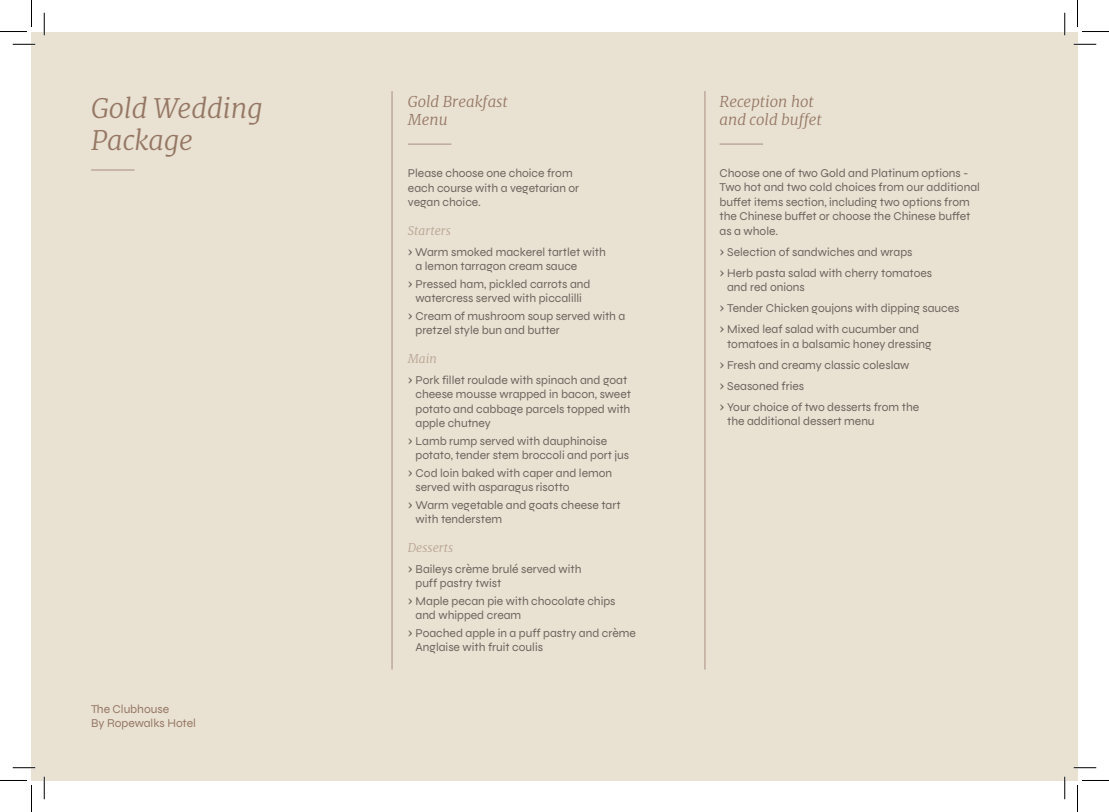
<style>
.page{position:relative;width:1109px;height:812px;background:#fff}
.page>*{position:absolute;margin:0;border:0;box-sizing:border-box;transform-origin:0 0}
.t1{font:italic 300 27px/32.4px "Merriweather";color:#957764}
.t2{font:italic 300 15px/18px "Merriweather";color:#957764}
.t3{font:12px/14.4px "Syne";color:#1a110f}
.t4{font:12px/14.4px "Syne";color:#957764}
.t5{font:italic 300 12px "Merriweather";color:#957764}
.s1{font-family:"Merriweather"}
</style>
<div class="page">
<div style="left:32px;top:32px;width:1045px;height:748px;background:#e9e1d2"></div>
<hr style="left:91px;top:170px;width:44px;height:1px;background:#a88f80">
<hr style="left:408px;top:144px;width:43px;height:1px;background:#a88f80">
<hr style="left:720px;top:144px;width:43px;height:1px;background:#a88f80">
<hr style="left:392px;top:91px;width:1px;height:578px;background:#a88f80">
<hr style="left:705px;top:91px;width:1px;height:578px;background:#a88f80">
<hr style="left:13px;top:43px;width:22px;height:2px;background:#fff">
<hr style="left:1074px;top:43px;width:22px;height:2px;background:#fff">
<hr style="left:13px;top:766px;width:22px;height:2px;background:#fff">
<hr style="left:1074px;top:766px;width:22px;height:2px;background:#fff">
<hr style="left:43px;top:13px;width:2px;height:22px;background:#fff">
<hr style="left:43px;top:776px;width:2px;height:23px;background:#fff">
<hr style="left:1064px;top:13px;width:2px;height:22px;background:#fff">
<hr style="left:1064px;top:776px;width:2px;height:23px;background:#fff">
<svg style="left:13px;top:44px;width:22px;height:1px"></svg>
<svg style="left:1074px;top:44px;width:22px;height:1px"></svg>
<svg style="left:13px;top:767px;width:22px;height:1px"></svg>
<svg style="left:1074px;top:767px;width:22px;height:1px"></svg>
<svg style="left:44px;top:13px;width:1px;height:22px"></svg>
<svg style="left:44px;top:776px;width:1px;height:23px"></svg>
<svg style="left:1064px;top:13px;width:1px;height:22px"></svg>
<svg style="left:1064px;top:776px;width:1px;height:23px"></svg>
<svg style="left:0;top:0;width:32px;height:32px"></svg>
<svg style="left:0;top:780px;width:32px;height:31px"></svg>
<svg style="left:1077px;top:0;width:32px;height:32px"></svg>
<svg style="left:1077px;top:780px;width:32px;height:31px"></svg>
<h1 class="t1" style="left:91px;top:94px;width:173px">Gold Wedding<br>Package</h1>
<p class="t4" style="left:91px;top:702px;width:106px">The Clubhouse<br>By Ropewalks Hotel</p>
<p class="t2" style="left:408px;top:93px;width:102px">Gold Breakfast<br>Menu</p>
<p class="t2" style="left:720px;top:93px;width:104px">Reception hot and cold buffet</p>
<p class="t3" style="left:408px;top:166px;width:173px">Please choose one choice from each course with a vegetarian or vegan choice.</p>
<p class="t5" style="left:408px;top:223px;width:44px">Starters</p>
<p class="t3" style="left:416px;top:245px;width:192px;text-indent:-8px"><span class="s1">›</span> Warm smoked mackerel tartlet with a lemon tarragon cream sauce</p>
<p class="t3" style="left:408px;top:277px;width:184px;text-align:center"><span class="s1">›</span> Pressed ham, pickled carrots and watercress served with piccalilli</p>
<p class="t3" style="left:416px;top:309px;width:211px;text-indent:-8px"><span class="s1">›</span> Cream of mushroom soup served with a pretzel style bun and butter</p>
<p class="t5" style="left:408px;top:352px;width:31px">Main</p>
<p class="t3" style="left:416px;top:373px;width:217px;text-indent:-8px"><span class="s1">›</span> Pork fillet roulade with spinach and goat cheese mousse wrapped in bacon, sweet potato and cabbage parcels topped with apple chutney</p>
<p class="t3" style="left:416px;top:434px;width:215px;text-indent:-8px"><span class="s1">›</span> Lamb rump served with dauphinoise potato, tender stem broccoli and port jus</p>
<p class="t3" style="left:416px;top:466px;width:198px;text-indent:-8px"><span class="s1">›</span> Cod loin baked with caper and lemon served with asparagus risotto</p>
<p class="t3" style="left:416px;top:498px;width:207px;text-indent:-8px"><span class="s1">›</span> Warm vegetable and goats cheese tart with tenderstem</p>
<p class="t5" style="left:408px;top:540px;width:47px">Desserts</p>
<p class="t3" style="left:416px;top:562px;width:168px;text-indent:-8px"><span class="s1">›</span> Baileys crème brulé served with puff pastry twist</p>
<p class="t3" style="left:416px;top:594px;width:201px;text-indent:-8px"><span class="s1">›</span> Maple pecan pie with chocolate chips and whipped cream</p>
<p class="t3" style="left:416px;top:626px;width:222px;text-indent:-8px"><span class="s1">›</span> Poached apple in a puff pastry and crème<br>Anglaise with fruit coulis</p>
<p class="t3" style="left:720px;top:167px;width:262px">Choose one of two Gold and Platinum options - Two hot and two cold choices from our additional buffet items section, including two options from the Chinese buffet or choose the Chinese buffet as a whole.</p>
<p class="t3" style="left:720px;top:242px;width:214px;line-height:21px"><span class="s1">›</span> Selection of sandwiches and wraps<br><span class="s1">›</span> Herb pasta salad with cherry tomatoes</p>
<p class="t3" style="left:720px;top:277px;width:241px;line-height:21px;text-indent:8px">and red onions<br><span class="s1">›</span> Tender Chicken goujons with dipping sauces <span class="s1">›</span> Mixed leaf salad with cucumber and</p>
<p class="t3" style="left:720px;top:333px;width:214px;line-height:21px;text-indent:8px">tomatoes in a balsamic honey dressing <span class="s1">›</span> Fresh and creamy classic coleslaw<br><span class="s1">›</span> Seasoned fries<br><span class="s1">›</span> Your choice of two desserts from the</p>
<p class="t3" style="left:727px;top:415px;width:149px">the additional dessert menu</p>
</div>
